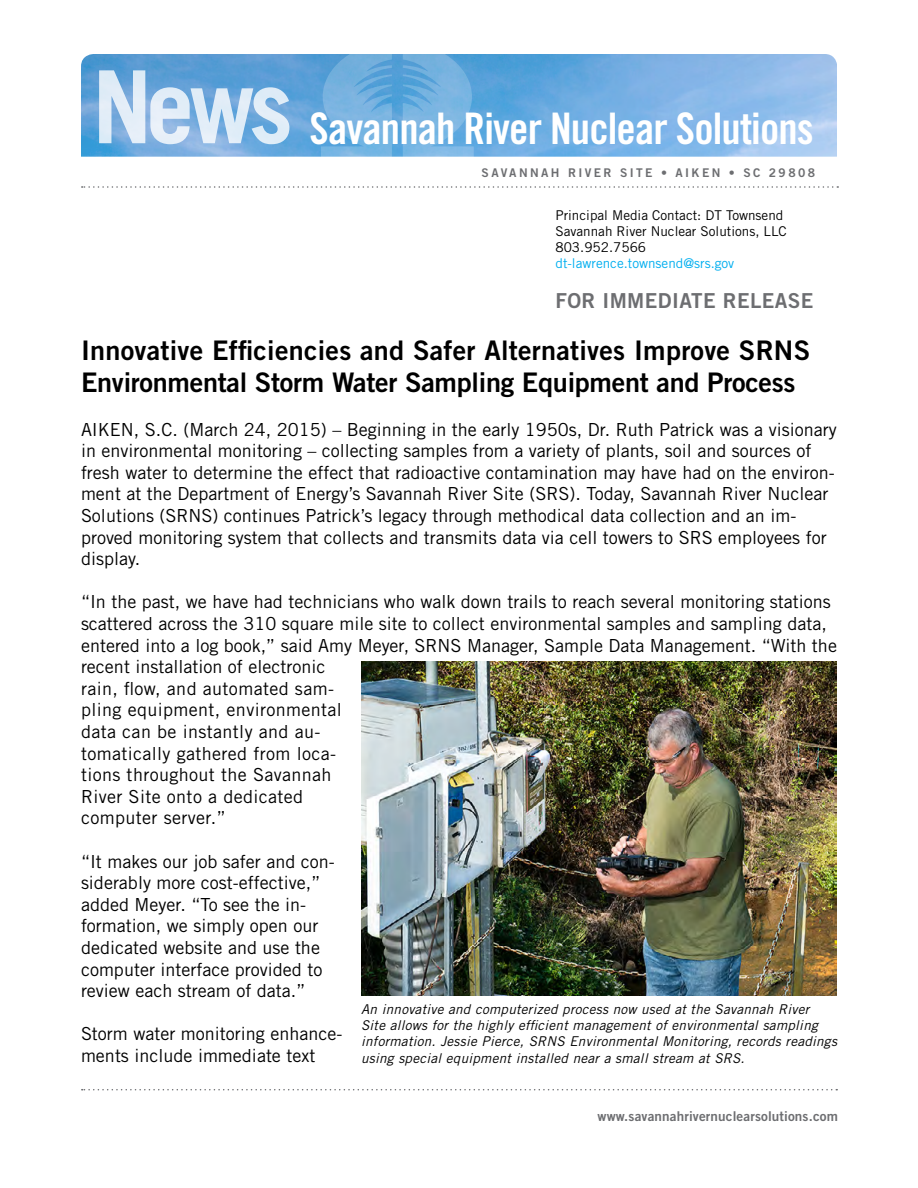
<style>
.page{position:relative;width:918px;height:1188px;background:#fff}
.page>*{position:absolute;margin:0;border:0;box-sizing:border-box;transform-origin:0 0}
.t1{font:43.5px "Trade Gothic LT Std Bd Cn 20";letter-spacing:-.02em;color:#fff}
.t2{font:27px/32.4px "Trade Gothic LT Std Bd 2";letter-spacing:.01em;color:#000}
.t3{font:20.7px "Trade Gothic LT Std Bd 2";letter-spacing:.02em;color:#6d6e71}
.t4{font:18px/21.6px "Trade Gothic LT Std";color:#000}
.t5{font:italic 13.5px/16.2px "Trade Gothic LT Std";letter-spacing:.02em;color:#000}
.t6{font:13.5px/16.2px "Trade Gothic LT Std";color:#000}
.t7{font:13.5px "Trade Gothic LT Std Bd 2";letter-spacing:.01em;color:#6d6e71}
.t8{font:13.5px "Trade Gothic LT Std";color:#00aeef}
.t9{font:12px "Trade Gothic LT Std Bd 2";letter-spacing:.2em;color:#6d6e71}
</style>
<div class="page">
<img style="left:81px;top:54px;width:756px;height:103px">
<svg style="left:321px;top:54px;width:71px;height:103px"></svg>
<svg style="left:403px;top:54px;width:71px;height:103px"></svg>
<svg style="left:99px;top:70px;width:190px;height:74px"></svg>
<svg style="left:82px;top:1089px;width:755px;height:1px"></svg>
<svg style="left:82px;top:186px;width:756px;height:2px"></svg>
<img style="left:361px;top:661px;width:476px;height:334px">
<h1 class="t1" style="left:310px;top:102px;width:506px">Savannah River Nuclear Solutions</h1>
<p class="t9" style="left:482px;top:165px;width:335px">SAVANNAH RIVER SITE • AIKEN • SC 29808</p>
<p class="t6" style="left:555px;top:207px;width:233px">Principal Media Contact: DT Townsend<br>Savannah River Nuclear Solutions, LLC<br>803.952.7566</p>
<p class="t8" style="left:555px;top:255px;width:180px">dt-lawrence.townsend@srs.gov</p>
<p class="t3" style="left:555px;top:288px;width:260px">FOR IMMEDIATE RELEASE</p>
<h2 class="t2" style="left:81px;top:334px;width:731px">Innovative Efficiencies and Safer Alternatives Improve SRNS<br>Environmental Storm Water Sampling Equipment and Process</h2>
<p class="t4" style="left:81px;top:418px;width:757px">AIKEN, S.C. (March 24, 2015) – Beginning in the early 1950s, Dr. Ruth Patrick was a visionary in environmental monitoring – collecting samples from a variety of plants, soil and sources of fresh water to determine the effect that radioactive contamination may have had on the environ&shy;ment at the Department of Energy’s Savannah River Site (SRS). Today, Savannah River Nuclear Solutions (SRNS) continues Patrick’s legacy through methodical data collection and an im&shy;proved monitoring system that collects and transmits data via cell towers to SRS employees for display.</p>
<p class="t4" style="left:81px;top:591px;width:757px">“In the past, we have had technicians who walk down trails to reach several monitoring stations scattered across the 310 square mile site to collect environmental samples and sampling data, entered into a log book,” said Amy Meyer, SRNS Manager, Sample Data Management. “With the recent installation of electronic<br>rain, flow, and automated sam-<br>pling equipment, environmental<br>data can be instantly and au-<br>tomatically gathered from loca-<br>tions throughout the Savannah<br>River Site onto a dedicated<br>computer server.”</p>
<p class="t4" style="left:81px;top:850px;width:255px">“It makes our job safer and con&shy;siderably more cost-effective,” added Meyer. “To see the in&shy;formation, we simply open our dedicated website and use the computer interface provided to review each stream of data.”</p>
<p class="t4" style="left:81px;top:1023px;width:263px">Storm water monitoring enhance&shy;ments include immediate text</p>
<p class="t5" style="left:361px;top:1001px;width:477px">An innovative and computerized process now used at the Savannah River<br>Site allows for the highly efficient management of environmental sampling information. Jessie Pierce, SRNS Environmental Monitoring, records readings using special equipment installed near a small stream at SRS.</p>
<p class="t7" style="left:598px;top:1107px;width:242px">www.savannahrivernuclearsolutions.com</p>
</div>
